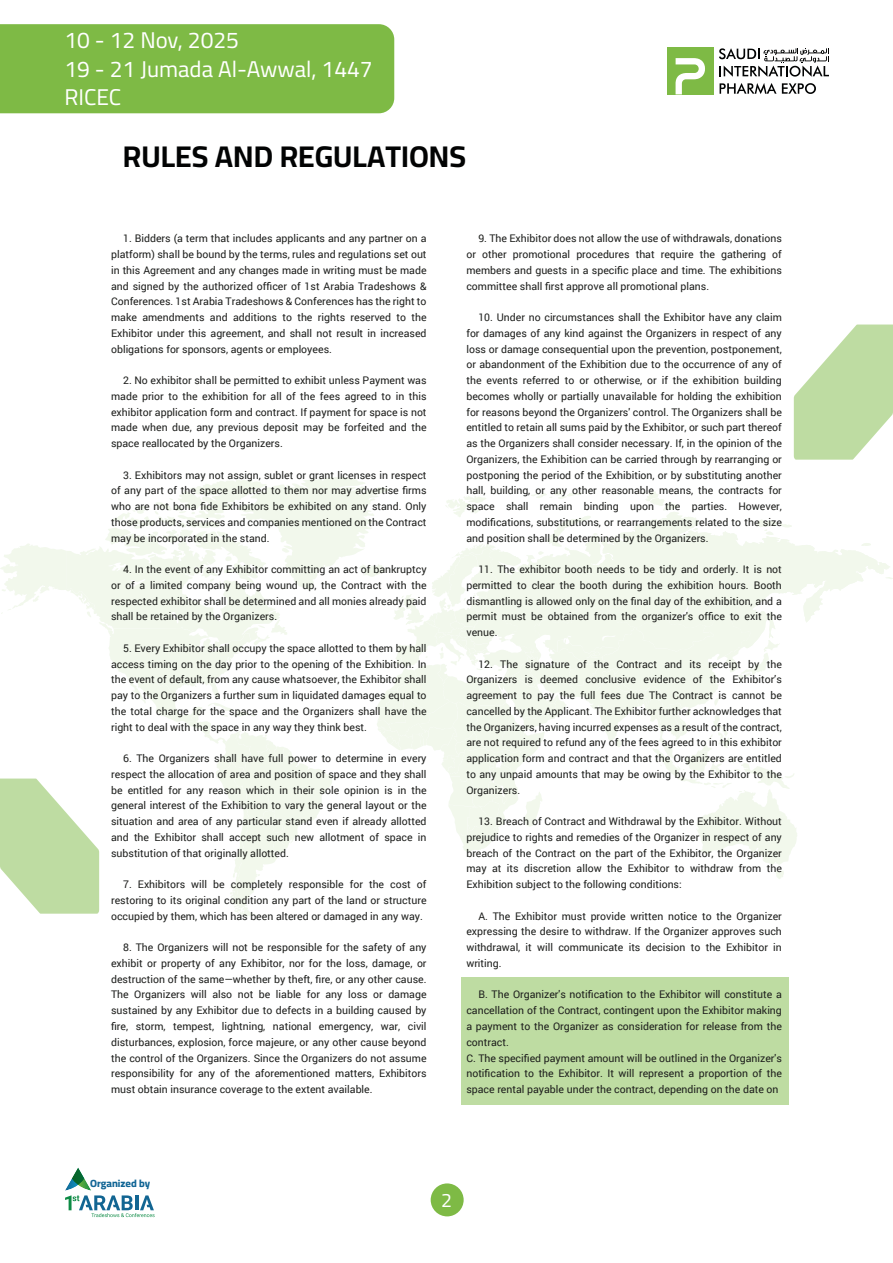
<style>
.page{position:relative;width:893px;height:1263px;background:#fff}
.page>*{position:absolute;margin:0;border:0;box-sizing:border-box;transform-origin:0 0}
.t1{font:700 30px "Cairo";color:#020303}
.t2{font:22.8px/28px "Cairo";color:#fff}
.t3{font:19.5px "Cairo";color:#fff}
.t4{font:10.5px/15.8px "Roboto";color:#1d1e1c;text-align:justify}
.t5{font:800 10.5px "Cairo";color:#116595}
</style>
<div class="page">
<svg style="left:798px;top:543px;width:93px;height:79px"></svg>
<div style="left:461px;top:977px;width:327px;height:128px;background:#bedca2"></div>
<div style="left:431px;top:1183px;width:33px;height:33px;background:#7eba45;border-radius:50%"></div>
<svg style="left:65px;top:1167px;width:90px;height:50px"></svg>
<svg style="left:794px;top:324px;width:99px;height:136px"></svg>
<svg style="left:0;top:477px;width:798px;height:440px"></svg>
<div style="left:667px;top:47px;width:47px;height:47px;background:#7eba45"></div>
<svg style="left:676px;top:58px;width:29px;height:36px"></svg>
<svg style="left:720px;top:83px;width:56px;height:11px"></svg>
<svg style="left:782px;top:83px;width:34px;height:11px"></svg>
<svg style="left:719px;top:48px;width:110px;height:29px"></svg>
<div style="left:0;top:24px;width:394px;height:89px;background:#7eba45"></div>
<h2 class="t2" style="left:64px;top:29px;width:310px">10 - 12 Nov, 2025<br>19 - 21 Jumada Al-Awwal, 1447<br>RICEC</h2>
<h1 class="t1" style="left:123px;top:144px;width:345px">RULES AND REGULATIONS</h1>
<p class="t4" style="left:111px;top:231px;width:317px;text-indent:12px">1. Bidders (a term that includes applicants and any partner on a platform) shall be bound by the terms, rules and regulations set out in this Agreement and any changes made in writing must be made and signed by the authorized officer of 1st Arabia Tradeshows &amp; Conferences. 1st Arabia Tradeshows &amp; Conferences has the right to make amendments and additions to the rights reserved to the Exhibitor under this agreement, and shall not result in increased obligations for sponsors, agents or employees.</p>
<p class="t4" style="left:111px;top:373px;width:317px;text-indent:12px">2. No exhibitor shall be permitted to exhibit unless Payment was made prior to the exhibition for all of the fees agreed to in this exhibitor application form and contract. If payment for space is not made when due, any previous deposit may be forfeited and the space reallocated by the Organizers.</p>
<p class="t4" style="left:111px;top:468px;width:317px;text-indent:12px">3. Exhibitors may not assign, sublet or grant licenses in respect of any part of the space allotted to them nor may advertise firms who are not bona fide Exhibitors be exhibited on any stand. Only those products, services and companies mentioned on the Contract may be incorporated in the stand.</p>
<p class="t4" style="left:111px;top:562px;width:317px;text-indent:12px">4. In the event of any Exhibitor committing an act of bankruptcy or of a limited company being wound up, the Contract with the respected exhibitor shall be determined and all monies already paid shall be retained by the Organizers.</p>
<p class="t4" style="left:111px;top:641px;width:317px;text-indent:12px">5. Every Exhibitor shall occupy the space allotted to them by hall access timing on the day prior to the opening of the Exhibition. In the event of default, from any cause whatsoever, the Exhibitor shall pay to the Organizers a further sum in liquidated damages equal to the total charge for the space and the Organizers shall have the right to deal with the space in any way they think best.</p>
<p class="t4" style="left:111px;top:750px;width:317px;text-indent:12px">6. The Organizers shall have full power to determine in every respect the allocation of area and position of space and they shall be entitled for any reason which in their sole opinion is in the general interest of the Exhibition to vary the general layout or the situation and area of any particular stand even if already allotted and the Exhibitor shall accept such new allotment of space in substitution of that originally allotted.</p>
<p class="t4" style="left:111px;top:877px;width:317px;text-indent:12px">7. Exhibitors will be completely responsible for the cost of restoring to its original condition any part of the land or structure occupied by them, which has been altered or damaged in any way.</p>
<p class="t4" style="left:111px;top:939px;width:317px;text-indent:12px">8. The Organizers will not be responsible for the safety of any exhibit or property of any Exhibitor, nor for the loss, damage, or destruction of the same—whether by theft, fire, or any other cause.<br>The Organizers will also not be liable for any loss or damage sustained by any Exhibitor due to defects in a building caused by fire, storm, tempest, lightning, national emergency, war, civil disturbances, explosion, force majeure, or any other cause beyond the control of the Organizers. Since the Organizers do not assume responsibility for any of the aforementioned matters, Exhibitors must obtain insurance coverage to the extent available.</p>
<p class="t4" style="left:466px;top:230px;width:317px;text-indent:12px">9. The Exhibitor does not allow the use of withdrawals, donations or other promotional procedures that require the gathering of members and guests in a specific place and time. The exhibitions committee shall first approve all promotional plans.</p>
<p class="t4" style="left:466px;top:310px;width:317px;text-indent:12px">10. Under no circumstances shall the Exhibitor have any claim for damages of any kind against the Organizers in respect of any loss or damage consequential upon the prevention, postponement, or abandonment of the Exhibition due to the occurrence of any of the events referred to or otherwise, or if the exhibition building becomes wholly or partially unavailable for holding the exhibition for reasons beyond the Organizers' control. The Organizers shall be entitled to retain all sums paid by the Exhibitor, or such part thereof as the Organizers shall consider necessary. If, in the opinion of the Organizers, the Exhibition can be carried through by rearranging or postponing the period of the Exhibition, or by substituting another hall, building, or any other reasonable means, the contracts for space shall remain binding upon the parties. However, modifications, substitutions, or rearrangements related to the size and position shall be determined by the Organizers.</p>
<p class="t4" style="left:466px;top:561px;width:317px;text-indent:12px">11. The exhibitor booth needs to be tidy and orderly. It is not permitted to clear the booth during the exhibition hours. Booth dismantling is allowed only on the final day of the exhibition, and a permit must be obtained from the organizer's office to exit the venue.</p>
<p class="t4" style="left:466px;top:656px;width:317px;text-indent:12px">12. The signature of the Contract and its receipt by the Organizers is deemed conclusive evidence of the Exhibitorís agreement to pay the full fees due The Contract is cannot be cancelled by the Applicant. The Exhibitor further acknowledges that the Organizers, having incurred expenses as a result of the contract, are not required to refund any of the fees agreed to in this exhibitor application form and contract and that the Organizers are entitled to any unpaid amounts that may be owing by the Exhibitor to the Organizers.</p>
<p class="t4" style="left:466px;top:814px;width:317px;text-indent:12px">13. Breach of Contract and Withdrawal by the Exhibitor. Without prejudice to rights and remedies of the Organizer in respect of any breach of the Contract on the part of the Exhibitor, the Organizer may at its discretion allow the Exhibitor to withdraw from the Exhibition subject to the following conditions:</p>
<p class="t4" style="left:466px;top:908px;width:317px;text-indent:12px">A. The Exhibitor must provide written notice to the Organizer expressing the desire to withdraw. If the Organizer approves such withdrawal, it will communicate its decision to the Exhibitor in writing.</p>
<p class="t4" style="left:466px;top:986px;width:317px;text-align:left;text-indent:12px">B. The Organizer's notification to the Exhibitor will constitute a cancellation of the Contract, contingent upon the Exhibitor making a payment to the Organizer as consideration for release from the contract.<br>C. The specified payment amount will be outlined in the Organizer's notification to the Exhibitor. It will represent a proportion of the space rental payable under the contract, depending on the date on</p>
<p class="t5" style="left:90px;top:1179px;width:61px">Organized by</p>
<h3 class="t3" style="left:441px;top:1192px;width:12px">2</h3>
</div>
